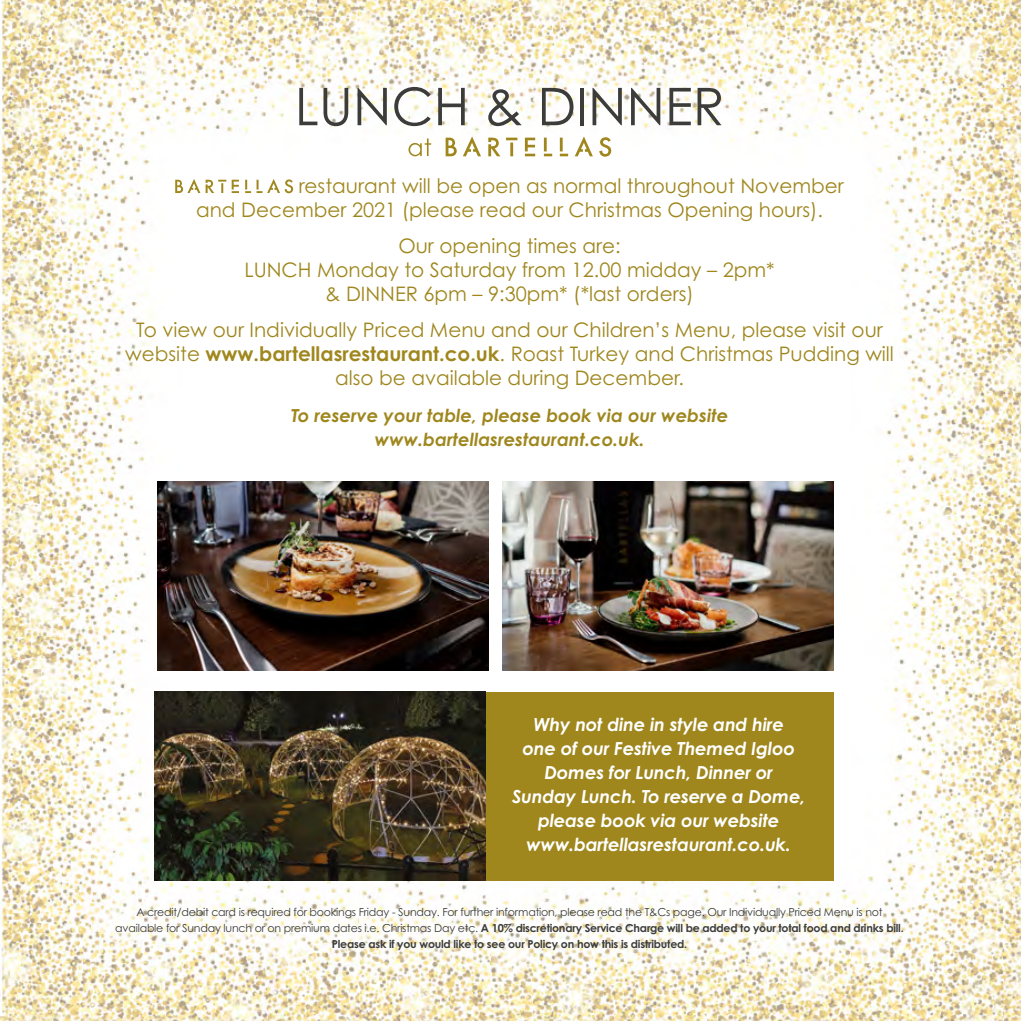
<style>
.page{position:relative;width:1021px;height:1021px;background:#fff}
.page>*{position:absolute;margin:0;border:0;box-sizing:border-box;transform-origin:0 0}
.t1{font:52px "Century Gothic";color:#3c3c3b}
.t2{font:20px/24px "Century Gothic";color:#9f871e;text-align:center}
.t3{font:italic 700 18px/24px "Century Gothic";letter-spacing:-.01em;color:#fff;text-align:center}
.t4{font:italic 700 18px/24px "Century Gothic";color:#9f871e;text-align:center}
.t5{font:11px/16px "Century Gothic";letter-spacing:-.02em;color:#3c3c3b;text-align:center}
.s1{font-weight:700}
</style>
<div class="page">
<img style="left:0;top:0;width:1020px;height:1020px">
<svg style="left:175px;top:179px;width:118px;height:14px"></svg>
<svg style="left:408px;top:138px;width:23px;height:18px"></svg>
<svg style="left:445px;top:136px;width:166px;height:21px"></svg>
<img style="left:157px;top:481px;width:331px;height:189px">
<img style="left:502px;top:481px;width:332px;height:189px">
<div style="left:285px;top:691px;width:549px;height:189px;background:#9f871e"></div>
<img style="left:154px;top:691px;width:332px;height:189px">
<h1 class="t1" style="left:295px;top:75px;width:431px">LUNCH &amp; DINNER</h1>
<p class="t2" style="left:196px;top:174px;width:649px;text-align:left;text-indent:103px">restaurant will be open as normal throughout November and December 2021 (please read our Christmas Opening hours).</p>
<p class="t2" style="left:244px;top:234px;width:532px">Our opening times are:<br>LUNCH Monday to Saturday from 12.00 midday – 2pm* &amp; DINNER 6pm – 9:30pm* (*last orders)</p>
<p class="t2" style="left:125px;top:318px;width:770px">To view our Individually Priced Menu and our Children’s Menu, please visit our website <span class="s1">www.bartellasrestaurant.co.uk</span>. Roast Turkey and Christmas Pudding will also be available during December.</p>
<p class="t4" style="left:291px;top:403px;width:438px">To reserve your table, please book via our website www.bartellasrestaurant.co.uk.</p>
<p class="t3" style="left:512px;top:711px;width:295px">Why not dine in style and hire<br>one of our Festive Themed Igloo<br>Domes for Lunch, Dinner or<br>Sunday Lunch. To reserve a Dome, please book via our website www.bartellasrestaurant.co.uk.</p>
<p class="t5" style="left:115px;top:904px;width:790px">A credit/debit card is required for bookings Friday - Sunday. For further information, please read the T&amp;Cs page. Our Individually Priced Menu is not available for Sunday lunch or on premium dates i.e. Christmas Day etc. <span class="s1">A 10% discretionary Service Charge will be added to your total food and drinks bill.<br>Please ask if you would like to see our Policy on how this is distributed.</span></p>
</div>
